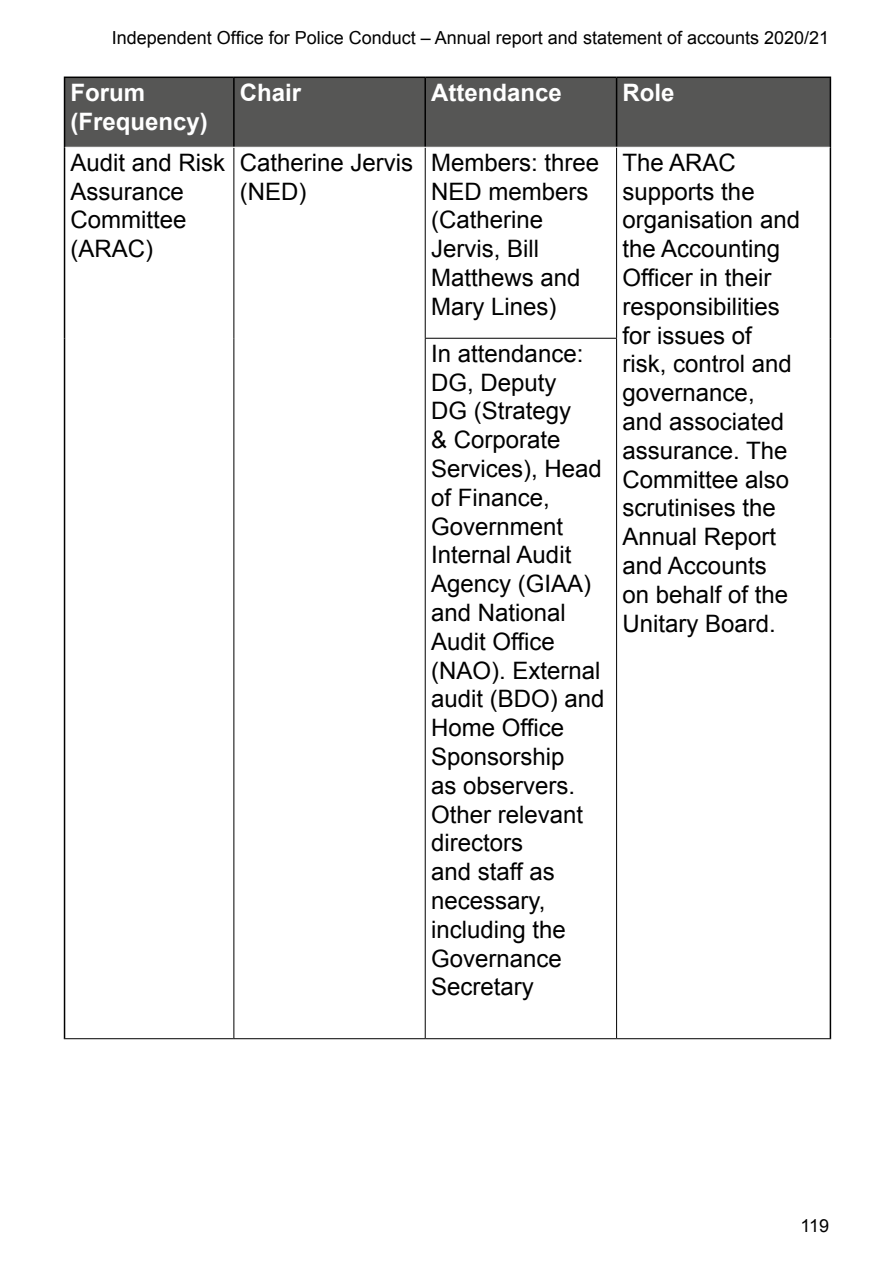
<style>
.page{position:relative;width:893px;height:1263px;background:#fff}
.page>*{position:absolute;margin:0;border:0;box-sizing:border-box;transform-origin:0 0}
.Table_Left{font:24px/28.8px "Arial";color:#000}
.ColHead{font:700 24px/28.8px "Arial";color:#fff}
.t1{font:18px "Arial";color:#000}
</style>
<div class="page">
<div style="left:65px;top:78px;width:765px;height:69px;background:#565655"></div>
<hr style="left:64px;top:77px;width:170px;height:1px;background:#000">
<hr style="left:64px;top:78px;width:1px;height:69px;background:#000">
<hr style="left:234px;top:77px;width:191px;height:1px;background:#000">
<hr style="left:233px;top:78px;width:2px;height:69px;background:#000">
<hr style="left:425px;top:77px;width:192px;height:1px;background:#000">
<hr style="left:424px;top:78px;width:2px;height:69px;background:#000">
<hr style="left:617px;top:77px;width:214px;height:1px;background:#000">
<hr style="left:616px;top:78px;width:1px;height:69px;background:#000">
<hr style="left:830px;top:78px;width:1px;height:69px;background:#000">
<hr style="left:64px;top:147px;width:1px;height:191px;background:#000">
<hr style="left:830px;top:147px;width:1px;height:191px;background:#000">
<hr style="left:64px;top:338px;width:1px;height:700px;background:#000">
<hr style="left:830px;top:338px;width:1px;height:700px;background:#000">
<hr style="left:233px;top:148px;width:1px;height:190px;background:#000">
<hr style="left:233px;top:338px;width:1px;height:700px;background:#000">
<hr style="left:425px;top:148px;width:1px;height:190px;background:#000">
<hr style="left:616px;top:148px;width:1px;height:190px;background:#000">
<hr style="left:425px;top:338px;width:192px;height:1px;background:#000">
<hr style="left:425px;top:339px;width:1px;height:699px;background:#000">
<hr style="left:616px;top:339px;width:1px;height:699px;background:#000">
<hr style="left:64px;top:1038px;width:170px;height:1px;background:#000">
<hr style="left:234px;top:1038px;width:191px;height:1px;background:#000">
<hr style="left:425px;top:1038px;width:192px;height:1px;background:#000">
<hr style="left:617px;top:1038px;width:214px;height:1px;background:#000">
<p class="t1" style="left:112px;top:26px;width:719px">Independent Office for Police Conduct – Annual report and statement of accounts 2020/21</p>
<p class="ColHead" style="left:71px;top:79px;width:139px">Forum (Frequency)</p>
<p class="ColHead" style="left:240px;top:79px;width:63px">Chair</p>
<p class="ColHead" style="left:431px;top:79px;width:132px">Attendance</p>
<p class="ColHead" style="left:623px;top:79px;width:54px">Role</p>
<p class="Table_Left" style="left:71px;top:148px;width:156px">Audit and Risk<br>Assurance<br>Committee (ARAC)</p>
<p class="Table_Left" style="left:240px;top:148px;width:175px">Catherine Jervis (NED)</p>
<p class="Table_Left" style="left:431px;top:148px;width:170px">Members: three<br>NED members (Catherine<br>Jervis, Bill<br>Matthews and<br>Mary Lines)</p>
<p class="Table_Left" style="left:623px;top:148px;width:179px">The ARAC supports the organisation and the Accounting<br>Officer in their responsibilities for issues of risk, control and governance, and associated assurance. The<br>Committee also scrutinises the<br>Annual Report and Accounts<br>on behalf of the<br>Unitary Board.</p>
<p class="Table_Left" style="left:431px;top:339px;width:175px">In attendance:<br>DG, Deputy<br>DG (Strategy<br>&amp; Corporate<br>Services), Head of Finance,<br>Government<br>Internal Audit<br>Agency (GIAA) and National<br>Audit Office (NAO). External audit (BDO) and<br>Home Office<br>Sponsorship<br>as observers.<br>Other relevant directors<br>and staff as necessary, including the<br>Governance<br>Secretary</p>
<p class="t1" style="left:800px;top:1214px;width:30px">119</p>
</div>
